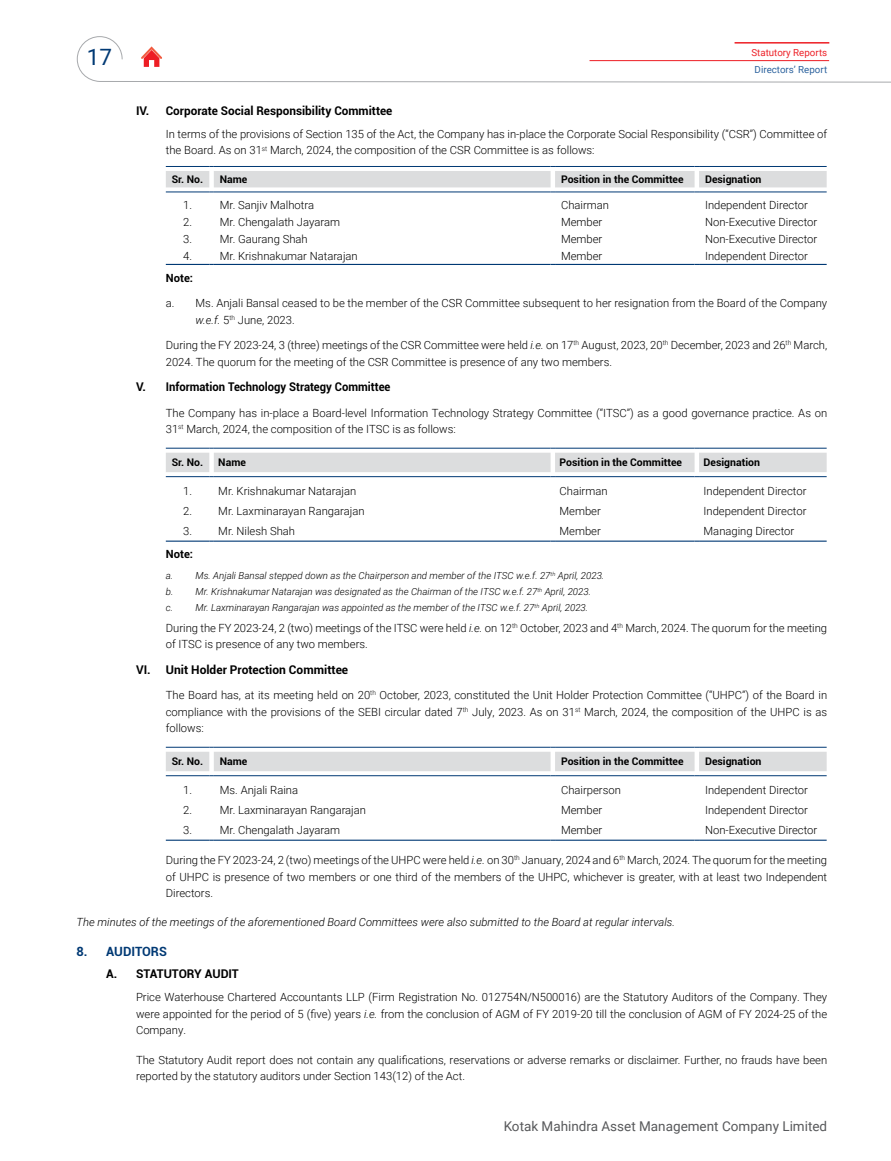
<style>
.page{position:relative;width:891px;height:1161px;background:#fff}
.page>*{position:absolute;margin:0;border:0;box-sizing:border-box;transform-origin:0 0}
.t1{font:22.5px "Roboto";color:#003974}
.t2{font:13.5px "Roboto";color:#58595b}
.t3{font:700 12.75px "Roboto";letter-spacing:-.005em;color:#003974}
.t4{font:700 12px "Roboto";color:#000}
.t5{font:700 12px "Roboto";color:#000;scale:.94 1}
.t6{font:300 11.25px/16.5px "Roboto";color:#000}
.t7{font:italic 300 11.25px "Roboto";color:#000}
.t8{font:700 11.25px "Roboto";color:#000}
.t9{font:700 10.5px "Roboto";color:#000}
.t10{font:italic 300 9.75px/15.9px "Roboto";color:#000}
.t11{font:9.75px "Roboto";color:#ed1d24}
.t12{font:9.75px "Roboto";color:#2d639e}
.s1{font-style:italic}
</style>
<div class="page">
<svg style="left:77px;top:36px;width:814px;height:47px"></svg>
<div style="left:712px;top:13px;width:140px;height:60px;background:#fff"></div>
<div style="left:570px;top:32px;width:278px;height:58px;background:#fff"></div>
<hr style="left:590px;top:60px;width:239px;height:1px;background:#ed1d24">
<svg style="left:166px;top:166px;width:661px;height:27px"></svg>
<hr style="left:166px;top:264px;width:43px;height:1px;background:#003974">
<hr style="left:214px;top:264px;width:337px;height:1px;background:#003974">
<hr style="left:555px;top:264px;width:140px;height:1px;background:#003974">
<hr style="left:699px;top:264px;width:128px;height:1px;background:#003974">
<svg style="left:166px;top:448px;width:661px;height:29px"></svg>
<hr style="left:166px;top:541px;width:43px;height:1px;background:#003974">
<hr style="left:214px;top:541px;width:337px;height:1px;background:#003974">
<hr style="left:555px;top:541px;width:140px;height:1px;background:#003974">
<hr style="left:699px;top:541px;width:128px;height:1px;background:#003974">
<svg style="left:166px;top:747px;width:661px;height:29px"></svg>
<hr style="left:166px;top:840px;width:43px;height:1px;background:#003974">
<hr style="left:214px;top:840px;width:337px;height:1px;background:#003974">
<hr style="left:555px;top:840px;width:140px;height:1px;background:#003974">
<hr style="left:699px;top:840px;width:128px;height:1px;background:#003974">
<h1 class="t1" style="left:87px;top:41px;width:27px">17</h1>
<p class="t11" style="left:751px;top:46px;width:77px">Statutory Reports</p>
<p class="t12" style="left:755px;top:63px;width:74px">Directors’ Report</p>
<p class="t4" style="left:136px;top:103px;width:258px">IV. Corporate Social Responsibility Committee</p>
<p class="t6" style="left:166px;top:125px;width:663px">In terms of the provisions of Section 135 of the Act, the Company has in-place the Corporate Social Responsibility (‘‘CSR’’) Committee of the Board. As on 31<sup>st</sup> March, 2024, the composition of the CSR Committee is as follows:</p>
<p class="t9" style="left:172px;top:172px;width:33px">Sr. No.</p>
<p class="t9" style="left:220px;top:172px;width:29px">Name</p>
<p class="t9" style="left:561px;top:172px;width:124px">Position in the Committee</p>
<p class="t9" style="left:705px;top:172px;width:58px">Designation</p>
<p class="t6" style="left:183px;top:196px;width:10px">1.</p>
<p class="t6" style="left:220px;top:196px;width:96px">Mr. Sanjiv Malhotra</p>
<p class="t6" style="left:561px;top:196px;width:49px">Chairman</p>
<p class="t6" style="left:705px;top:196px;width:104px">Independent Director</p>
<p class="t6" style="left:183px;top:213px;width:10px">2.</p>
<p class="t6" style="left:220px;top:213px;width:122px">Mr. Chengalath Jayaram</p>
<p class="t6" style="left:561px;top:213px;width:43px">Member</p>
<p class="t6" style="left:705px;top:213px;width:114px">Non-Executive Director</p>
<p class="t6" style="left:183px;top:230px;width:10px">3.</p>
<p class="t6" style="left:220px;top:230px;width:89px">Mr. Gaurang Shah</p>
<p class="t6" style="left:561px;top:230px;width:43px">Member</p>
<p class="t6" style="left:705px;top:230px;width:114px">Non-Executive Director</p>
<p class="t6" style="left:183px;top:247px;width:10px">4.</p>
<p class="t6" style="left:220px;top:247px;width:139px">Mr. Krishnakumar Natarajan</p>
<p class="t6" style="left:561px;top:247px;width:43px">Member</p>
<p class="t6" style="left:705px;top:247px;width:104px">Independent Director</p>
<p class="t8" style="left:166px;top:270px;width:29px">Note:</p>
<p class="t6" style="left:196px;top:294px;width:633px;text-indent:-30px">a. Ms. Anjali Bansal ceased to be the member of the CSR Committee subsequent to her resignation from the Board of the Company <span class="s1">w.e.f.</span> 5<sup>th</sup> June, 2023.</p>
<p class="t6" style="left:166px;top:336px;width:663px">During the FY 2023-24, 3 (three) meetings of the CSR Committee were held <span class="s1">i.e.</span> on 17<sup>th</sup> August, 2023, 20<sup>th</sup> December, 2023 and 26<sup>th</sup> March,<br>2024. The quorum for the meeting of the CSR Committee is presence of any two members.</p>
<p class="t4" style="left:77px;top:378px;width:24px">V</p>
<p class="t4" style="left:142px;top:378px;width:5px">.</p>
<p class="t5" style="left:166px;top:378px;width:241px">Information Technology Strategy Committee</p>
<p class="t6" style="left:166px;top:404px;width:663px">The Company has in-place a Board-level Information Technology Strategy Committee (“ITSC”) as a good governance practice. As on<br>31<sup>st</sup> March, 2024, the composition of the ITSC is as follows:</p>
<p class="t9" style="left:172px;top:455px;width:33px">Sr. No.</p>
<p class="t9" style="left:218px;top:455px;width:29px">Name</p>
<p class="t9" style="left:560px;top:455px;width:124px">Position in the Committee</p>
<p class="t9" style="left:704px;top:455px;width:58px">Designation</p>
<p class="t6" style="left:183px;top:482px;width:175px">1. Mr. Krishnakumar Natarajan</p>
<p class="t6" style="left:560px;top:482px;width:49px">Chairman</p>
<p class="t6" style="left:704px;top:482px;width:104px">Independent Director</p>
<p class="t6" style="left:183px;top:502px;width:183px">2. Mr. Laxminarayan Rangarajan</p>
<p class="t6" style="left:560px;top:502px;width:43px">Member</p>
<p class="t6" style="left:704px;top:502px;width:104px">Independent Director</p>
<p class="t6" style="left:183px;top:522px;width:113px">3. Mr. Nilesh Shah</p>
<p class="t6" style="left:560px;top:522px;width:43px">Member</p>
<p class="t6" style="left:704px;top:522px;width:92px">Managing Director</p>
<p class="t8" style="left:166px;top:546px;width:29px">Note:</p>
<p class="t10" style="left:166px;top:567px;width:440px">a. Ms. Anjali Bansal stepped down as the Chairperson and member of the ITSC w.e.f. 27<sup>th</sup> April, 2023. b. Mr. Krishnakumar Natarajan was designated as the Chairman of the ITSC w.e.f. 27<sup>th</sup> April, 2023.<br>c. Mr. Laxminarayan Rangarajan was appointed as the member of the ITSC w.e.f. 27<sup>th</sup> April, 2023.</p>
<p class="t6" style="left:166px;top:619px;width:663px">During the FY 2023-24, 2 (two) meetings of the ITSC were held <span class="s1">i.e.</span> on 12<sup>th</sup> October, 2023 and 4<sup>th</sup> March, 2024. The quorum for the meeting of ITSC is presence of any two members.</p>
<p class="t4" style="left:77px;top:661px;width:24px">V</p>
<p class="t4" style="left:144px;top:661px;width:206px">I. Unit Holder Protection Committee</p>
<p class="t6" style="left:166px;top:686px;width:663px;text-align:justify">The Board has, at its meeting held on 20<sup>th</sup> October, 2023, constituted the Unit Holder Protection Committee (“UHPC”) of the Board in compliance with the provisions of the SEBI circular dated 7<sup>th</sup> July, 2023. As on 31<sup>st</sup> March, 2024, the composition of the UHPC is as follows:</p>
<p class="t9" style="left:172px;top:754px;width:33px">Sr. No.</p>
<p class="t9" style="left:220px;top:754px;width:29px">Name</p>
<p class="t9" style="left:561px;top:754px;width:124px">Position in the Committee</p>
<p class="t9" style="left:705px;top:754px;width:58px">Designation</p>
<p class="t6" style="left:183px;top:782px;width:10px">1.</p>
<p class="t6" style="left:220px;top:782px;width:80px">Ms. Anjali Raina</p>
<p class="t6" style="left:561px;top:782px;width:61px">Chairperson</p>
<p class="t6" style="left:705px;top:782px;width:104px">Independent Director</p>
<p class="t6" style="left:183px;top:802px;width:10px">2.</p>
<p class="t6" style="left:220px;top:802px;width:148px">Mr. Laxminarayan Rangarajan</p>
<p class="t6" style="left:561px;top:802px;width:43px">Member</p>
<p class="t6" style="left:705px;top:802px;width:104px">Independent Director</p>
<p class="t6" style="left:183px;top:822px;width:10px">3.</p>
<p class="t6" style="left:220px;top:822px;width:122px">Mr. Chengalath Jayaram</p>
<p class="t6" style="left:561px;top:822px;width:43px">Member</p>
<p class="t6" style="left:705px;top:822px;width:114px">Non-Executive Director</p>
<p class="t6" style="left:166px;top:851px;width:663px;text-align:justify">During the FY 2023-24, 2 (two) meetings of the UHPC were held <span class="s1">i.e.</span> on 30<sup>th</sup> January, 2024 and 6<sup>th</sup> March, 2024. The quorum for the meeting of UHPC is presence of two members or one third of the members of the UHPC, whichever is greater, with at least two Independent Directors.</p>
<p class="t7" style="left:77px;top:914px;width:600px">The minutes of the meetings of the aforementioned Board Committees were also submitted to the Board at regular intervals.</p>
<p class="t3" style="left:77px;top:942px;width:92px">8. AUDITORS</p>
<p class="t4" style="left:106px;top:966px;width:46px">A. Statut</p>
<p class="t4" style="left:179px;top:966px;width:42px">ory Audit</p>
<p class="t6" style="left:136px;top:989px;width:693px;text-align:justify">Price Waterhouse Chartered Accountants LLP (Firm Registration No. 012754N/N500016) are the Statutory Auditors of the Company. They were appointed for the period of 5 (five) years <span class="s1">i.e.</span> from the conclusion of AGM of FY 2019-20 till the conclusion of AGM of FY 2024-25 of the Company.</p>
<p class="t6" style="left:136px;top:1051px;width:693px">The Statutory Audit report does not contain any qualifications, reservations or adverse remarks or disclaimer. Further, no frauds have been reported by the statutory auditors under Section 143(12) of the Act.</p>
<p class="t2" style="left:504px;top:1117px;width:325px">Kotak Mahindra Asset Management Company Limited</p>
</div>
